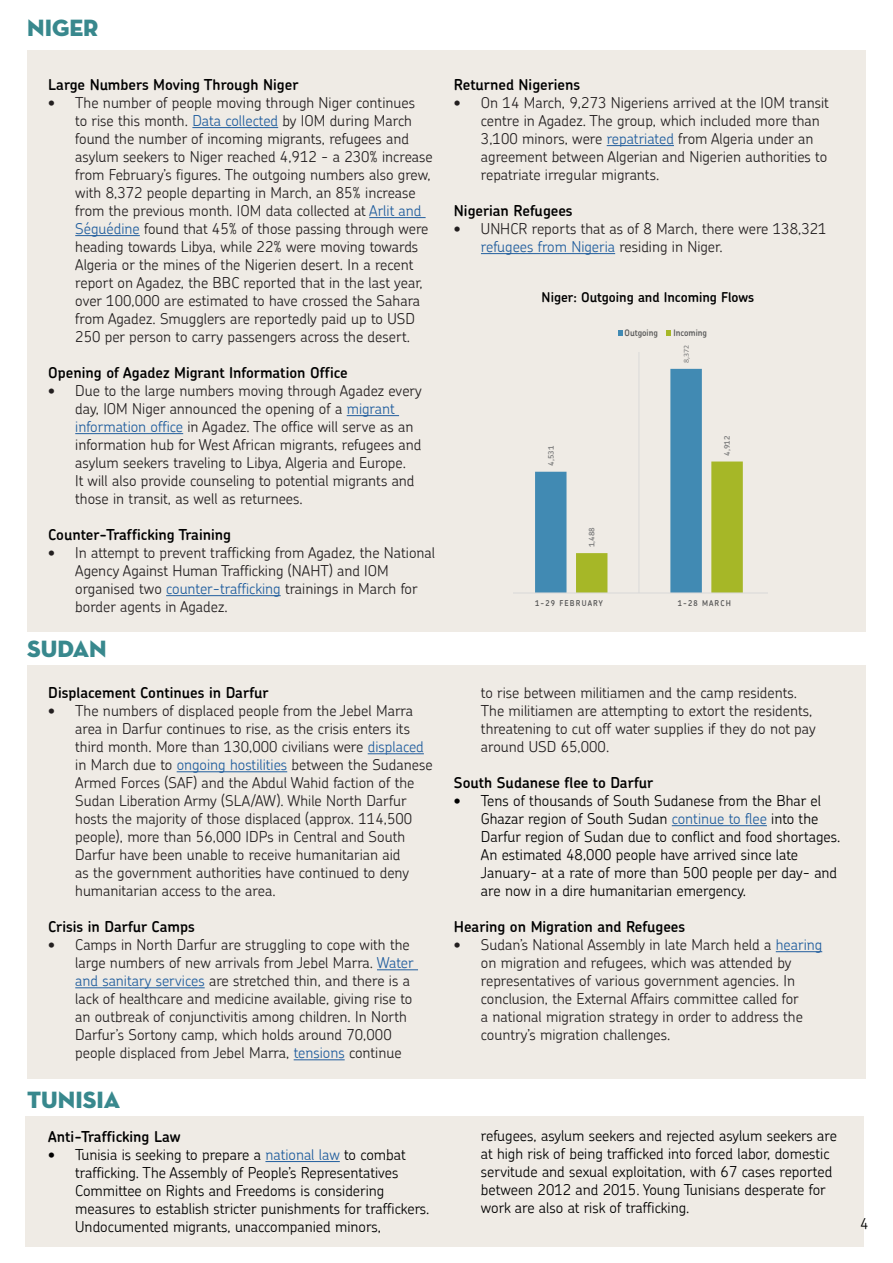
<style>
.page{position:relative;width:893px;height:1263px;background:#fff}
.page>*{position:absolute;margin:0;border:0;box-sizing:border-box;transform-origin:0 0}
.t1{font:24px "Neutra Disp Titling";color:#38888d}
.t2{font:300 15px/18px "Chevin";color:#231f20}
.t3{font:300 15px/18px "Chevin";color:#000}
.t4{font:600 15px "Chevin";color:#000}
.t5{font:600 13.5px "Chevin";color:#000}
.t6{font:600 9px "Chevin";color:#595959;scale:.94 1}
.t7{font:600 8.1px "Chevin";letter-spacing:.15em;color:#595959;scale:.94 1}
.t8{font:600 7.65px "Chevin";letter-spacing:.005em;color:#7f7f7f;scale:1.06 1}
.t9{font:7.65px "Calibri";color:#7f7f7f;scale:1.06 1}
.s1{color:#215e9e}
</style>
<div class="page">
<div style="left:27px;top:50px;width:839px;height:581px;background:#efebe5"></div>
<hr style="left:192px;top:127px;width:86px;height:1px;background:#215e9e">
<hr style="left:369px;top:217px;width:57px;height:1px;background:#215e9e">
<hr style="left:75px;top:235px;width:65px;height:1px;background:#215e9e">
<hr style="left:347px;top:415px;width:52px;height:1px;background:#215e9e">
<hr style="left:75px;top:433px;width:108px;height:1px;background:#215e9e">
<hr style="left:166px;top:595px;width:115px;height:1px;background:#215e9e">
<hr style="left:607px;top:145px;width:67px;height:1px;background:#215e9e">
<hr style="left:481px;top:253px;width:134px;height:1px;background:#215e9e">
<div style="left:27px;top:665px;width:839px;height:413px;background:#efebe5"></div>
<hr style="left:368px;top:753px;width:56px;height:1px;background:#215e9e">
<hr style="left:177px;top:771px;width:110px;height:1px;background:#215e9e">
<hr style="left:377px;top:969px;width:41px;height:1px;background:#215e9e">
<hr style="left:75px;top:987px;width:130px;height:1px;background:#215e9e">
<hr style="left:294px;top:1059px;width:51px;height:1px;background:#215e9e">
<hr style="left:672px;top:825px;width:95px;height:1px;background:#215e9e">
<hr style="left:776px;top:951px;width:46px;height:1px;background:#215e9e">
<div style="left:26px;top:1117px;width:838px;height:130px;background:#efebe5"></div>
<hr style="left:265px;top:1161px;width:75px;height:1px;background:#215e9e">
<hr style="left:774px;top:352px;width:1px;height:241px;background:#d9d9d9">
<svg style="left:513px;top:330px;width:254px;height:264px"></svg>
<h1 class="t1" style="left:27px;top:13px;width:73px">NIGER</h1>
<p class="t4" style="left:48px;top:74px;width:252px">Large Numbers Moving Through Niger</p>
<p class="t2" style="left:75px;top:93px;width:359px;text-indent:-27px">• The number of people moving through Niger continues<br>to rise this month. <span class="s1">Data collected</span> by IOM during March found the number of incoming migrants, refugees and asylum seekers to Niger reached 4,912 - a 230% increase from February’s figures. The outgoing numbers also grew, with 8,372 people departing in March, an 85% increase from the previous month. IOM data collected at <span class="s1">Arlit and Séguédine</span> found that 45% of those passing through were heading towards Libya, while 22% were moving towards Algeria or the mines of the Nigerien desert. In a recent report on Agadez, the BBC reported that in the last year, over 100,000 are estimated to have crossed the Sahara from Agadez. Smugglers are reportedly paid up to USD 250 per person to carry passengers across the desert.</p>
<p class="t4" style="left:48px;top:362px;width:301px">Opening of Agadez Migrant Information Office</p>
<p class="t2" style="left:75px;top:381px;width:348px;text-indent:-27px">• Due to the large numbers moving through Agadez every day, IOM Niger announced the opening of a <span class="s1">migrant information office</span> in Agadez. The office will serve as an information hub for West African migrants, refugees and asylum seekers traveling to Libya, Algeria and Europe.<br>It will also provide counseling to potential migrants and those in transit, as well as returnees.</p>
<p class="t4" style="left:48px;top:524px;width:184px">Counter-Trafficking Training</p>
<p class="t2" style="left:75px;top:543px;width:361px;text-indent:-27px">• In attempt to prevent trafficking from Agadez, the National Agency Against Human Trafficking (NAHT) and IOM organised two <span class="s1">counter-trafficking</span> trainings in March for border agents in Agadez.</p>
<h1 class="t1" style="left:27px;top:634px;width:81px">SUDAN</h1>
<p class="t4" style="left:48px;top:683px;width:222px">Displacement Continues in Darfur</p>
<p class="t2" style="left:75px;top:701px;width:359px;text-indent:-27px">• The numbers of displaced people from the Jebel Marra area in Darfur continues to rise, as the crisis enters its third month. More than 130,000 civilians were <span class="s1">displaced </span>in March due to <span class="s1">ongoing hostilities</span> between the Sudanese Armed Forces (SAF) and the Abdul Wahid faction of the Sudan Liberation Army (SLA/AW). While North Darfur hosts the majority of those displaced (approx. 114,500 people), more than 56,000 IDPs in Central and South Darfur have been unable to receive humanitarian aid<br>as the government authorities have continued to deny humanitarian access to the area.</p>
<p class="t4" style="left:48px;top:917px;width:148px">Crisis in Darfur Camps</p>
<p class="t2" style="left:75px;top:935px;width:340px;text-indent:-27px">• Camps in North Darfur are struggling to cope with the large numbers of new arrivals from Jebel Marra. <span class="s1">Water and sanitary services</span> are stretched thin, and there is a lack of healthcare and medicine available, giving rise to an outbreak of conjunctivitis among children. In North Darfur’s Sortony camp, which holds around 70,000 people displaced from Jebel Marra, <span class="s1">tensions</span> continue</p>
<h1 class="t1" style="left:27px;top:1085px;width:95px">TUNISIA</h1>
<p class="t4" style="left:48px;top:1126px;width:134px">Anti-Trafficking Law</p>
<p class="t3" style="left:75px;top:1145px;width:356px;text-indent:-27px">• Tunisia is seeking to prepare a <span class="s1">national law</span> to combat trafficking. The Assembly of People’s Representatives Committee on Rights and Freedoms is considering measures to establish stricter punishments for traffickers.<br>Undocumented migrants, unaccompanied minors,</p>
<p class="t4" style="left:454px;top:74px;width:128px">Returned Nigeriens</p>
<p class="t2" style="left:481px;top:93px;width:349px;text-indent:-27px">• On 14 March, 9,273 Nigeriens arrived at the IOM transit centre in Agadez. The group, which included more than 3,100 minors, were <span class="s1">repatriated</span> from Algeria under an agreement between Algerian and Nigerien authorities to repatriate irregular migrants.</p>
<p class="t4" style="left:454px;top:200px;width:120px">Nigerian Refugees</p>
<p class="t2" style="left:481px;top:219px;width:347px;text-indent:-27px">• UNHCR reports that as of 8 March, there were 138,321 <span class="s1">refugees from Nigeria</span> residing in Niger.</p>
<p class="t5" style="left:542px;top:288px;width:214px">Niger: Outgoing and Incoming Flows</p>
<p class="t6" style="left:625px;top:326px;width:37px">Outgoing</p>
<p class="t6" style="left:673px;top:326px;width:37px">Incoming</p>
<p class="t8" style="left:546px;top:466px;width:21px;rotate:-90deg">4,531</p>
<p class="t8" style="left:587px;top:547px;width:21px;rotate:-90deg">1,488</p>
<p class="t9" style="left:681px;top:363px;width:19px;rotate:-90deg">8,372</p>
<p class="t8" style="left:722px;top:456px;width:21px;rotate:-90deg">4,912</p>
<p class="t7" style="left:535px;top:598px;width:74px">1-29 FEBRUARY</p>
<p class="t7" style="left:678px;top:598px;width:58px">1-28 MARCH</p>
<p class="t2" style="left:481px;top:683px;width:336px">to rise between militiamen and the camp residents.<br>The militiamen are attempting to extort the residents, threatening to cut off water supplies if they do not pay around USD 65,000.</p>
<p class="t4" style="left:454px;top:772px;width:201px">South Sudanese flee to Darfur</p>
<p class="t3" style="left:481px;top:791px;width:361px;text-indent:-27px">• Tens of thousands of South Sudanese from the Bhar el Ghazar region of South Sudan <span class="s1">continue to flee</span> into the Darfur region of Sudan due to conflict and food shortages.<br>An estimated 48,000 people have arrived since late January- at a rate of more than 500 people per day- and are now in a dire humanitarian emergency.</p>
<p class="t4" style="left:454px;top:916px;width:233px">Hearing on Migration and Refugees</p>
<p class="t2" style="left:481px;top:935px;width:343px;text-indent:-27px">• Sudan’s National Assembly in late March held a <span class="s1">hearing </span>on migration and refugees, which was attended by representatives of various government agencies. In conclusion, the External Affairs committee called for<br>a national migration strategy in order to address the country’s migration challenges.</p>
<p class="t3" style="left:481px;top:1127px;width:358px">refugees, asylum seekers and rejected asylum seekers are at high risk of being trafficked into forced labor, domestic servitude and sexual exploitation, with 67 cases reported between 2012 and 2015. Young Tunisians desperate for work are also at risk of trafficking.</p>
<p class="t3" style="left:860px;top:1214px;width:10px">4</p>
</div>
